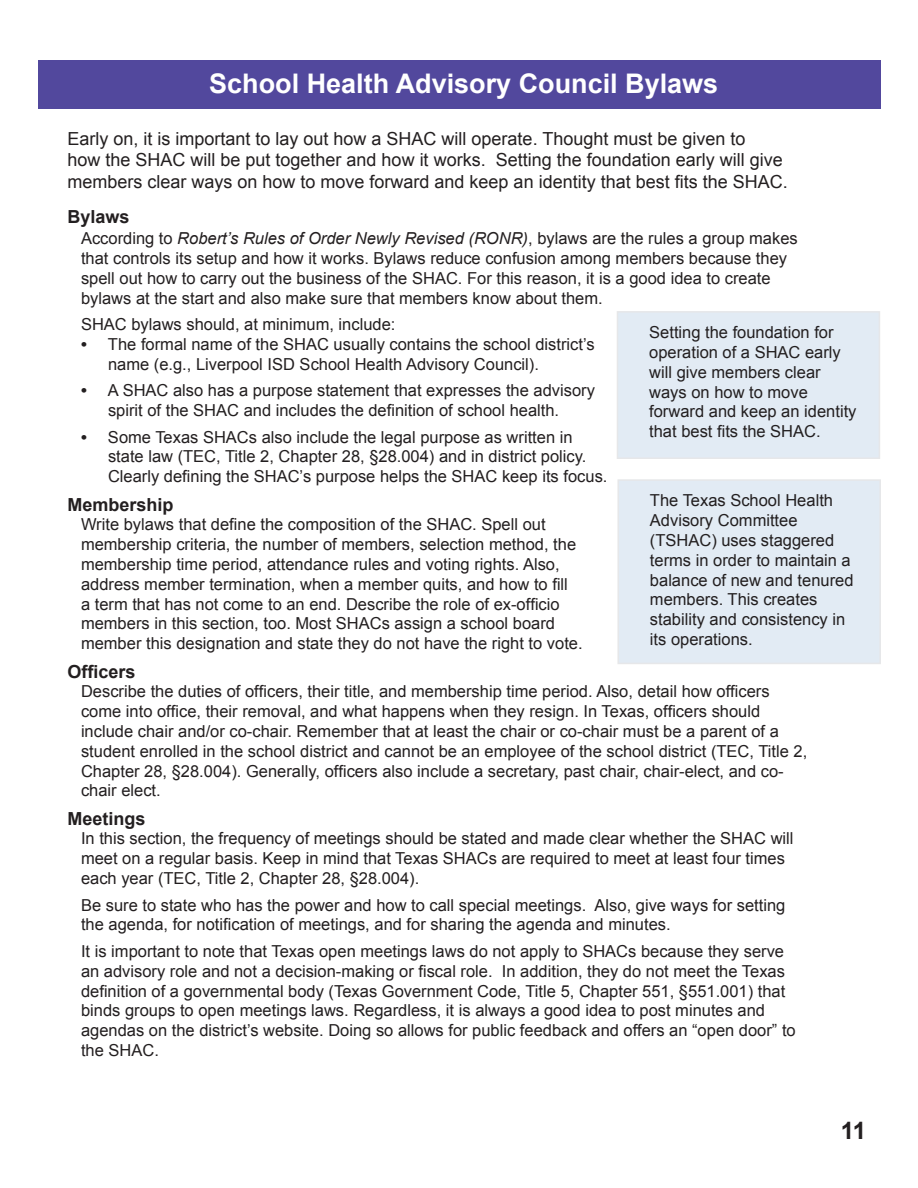
<style>
.page{position:relative;width:918px;height:1188px;background:#fff}
.page>*{position:absolute;margin:0;border:0;box-sizing:border-box;transform-origin:0 0}
.Heading_1{font:700 27px "Arial";color:#fff}
.t1{font:700 24px "Arial";color:#231f20}
.t2{font:18px/21.6px "Arial";color:#231f20}
.t3{font:700 18px "Arial";color:#231f20}
.t4{font:16.5px/19.8px "Arial";color:#231f20}
.s1{font-style:italic}
.s2{font-weight:700}
</style>
<div class="page">
<div style="left:617px;top:479px;width:264px;height:185px;background:#e2ebf4;border:2px solid #e6e7e9"></div>
<div style="left:617px;top:311px;width:263px;height:148px;background:#e2ebf4;border:2px solid #e6e7e9"></div>
<div style="left:39px;top:61px;width:842px;height:48px;background:#52489d"></div>
<p class="Heading_1" style="left:209px;top:66px;width:511px">School Health Advisory Council Bylaws</p>
<p class="t2" style="left:68px;top:128px;width:722px">Early on, it is important to lay out how a SHAC will operate. Thought must be given to<br>how the SHAC will be put together and how it works. Setting the foundation early will give members clear ways on how to move forward and keep an identity that best fits the SHAC.</p>
<p class="t3" style="left:68px;top:205px;width:64px">Bylaws</p>
<p class="t4" style="left:81px;top:229px;width:718px">According to <span class="s1">Robert’s Rules of Order Newly Revised (RONR)</span>, bylaws are the rules a group makes that controls its setup and how it works. Bylaws reduce confusion among members because they spell out how to carry out the business of the SHAC. For this reason, it is a good idea to create bylaws at the start and also make sure that members know about them.</p>
<p class="t4" style="left:81px;top:315px;width:316px">SHAC bylaws should, at minimum, include:</p>
<p class="t4" style="left:108px;top:334px;width:488px;text-indent:-27px"><span class="s2">•</span> The formal name of the SHAC usually contains the school district’s name (e.g., Liverpool ISD School Health Advisory Council).</p>
<p class="t4" style="left:81px;top:381px;width:515px;text-align:center"><span class="s2">•</span> A SHAC also has a purpose statement that expresses the advisory spirit of the SHAC and includes the definition of school health.</p>
<p class="t4" style="left:108px;top:427px;width:501px;text-indent:-27px"><span class="s2">•</span> Some Texas SHACs also include the legal purpose as written in state law (TEC, Title 2, Chapter 28, §28.004) and in district policy.<br>Clearly defining the SHAC’s purpose helps the SHAC keep its focus.</p>
<p class="t3" style="left:68px;top:492px;width:108px">Membership</p>
<p class="t4" style="left:81px;top:515px;width:503px">Write bylaws that define the composition of the SHAC. Spell out membership criteria, the number of members, selection method, the membership time period, attendance rules and voting rights. Also, address member termination, when a member quits, and how to fill<br>a term that has not come to an end. Describe the role of ex-officio members in this section, too. Most SHACs assign a school board member this designation and state they do not have the right to vote.</p>
<p class="t3" style="left:68px;top:659px;width:70px">Officers</p>
<p class="t4" style="left:81px;top:682px;width:728px">Describe the duties of officers, their title, and membership time period. Also, detail how officers come into office, their removal, and what happens when they resign. In Texas, officers should include chair and/or co-chair. Remember that at least the chair or co-chair must be a parent of a student enrolled in the school district and cannot be an employee of the school district (TEC, Title 2, Chapter 28, §28.004). Generally, officers also include a secretary, past chair, chair-elect, and co&shy;chair elect.</p>
<p class="t3" style="left:68px;top:806px;width:80px">Meetings</p>
<p class="t4" style="left:81px;top:829px;width:714px">In this section, the frequency of meetings should be stated and made clear whether the SHAC will meet on a regular basis. Keep in mind that Texas SHACs are required to meet at least four times each year (TEC, Title 2, Chapter 28, §28.004).</p>
<p class="t4" style="left:81px;top:895px;width:706px">Be sure to state who has the power and how to call special meetings. Also, give ways for setting the agenda, for notification of meetings, and for sharing the agenda and minutes.</p>
<p class="t4" style="left:81px;top:941px;width:716px">It is important to note that Texas open meetings laws do not apply to SHACs because they serve an advisory role and not a decision-making or fiscal role. In addition, they do not meet the Texas definition of a governmental body (Texas Government Code, Title 5, Chapter 551, §551.001) that binds groups to open meetings laws. Regardless, it is always a good idea to post minutes and agendas on the district’s website. Doing so allows for public feedback and offers an “open door” to the SHAC.</p>
<p class="t4" style="left:649px;top:323px;width:209px">Setting the foundation for operation of a SHAC early will give members clear ways on how to move forward and keep an identity that best fits the SHAC.</p>
<p class="t4" style="left:650px;top:491px;width:205px">The Texas School Health<br>Advisory Committee (TSHAC) uses staggered terms in order to maintain a balance of new and tenured members. This creates stability and consistency in its operations.</p>
<p class="t1" style="left:841px;top:1115px;width:27px">11</p>
</div>
